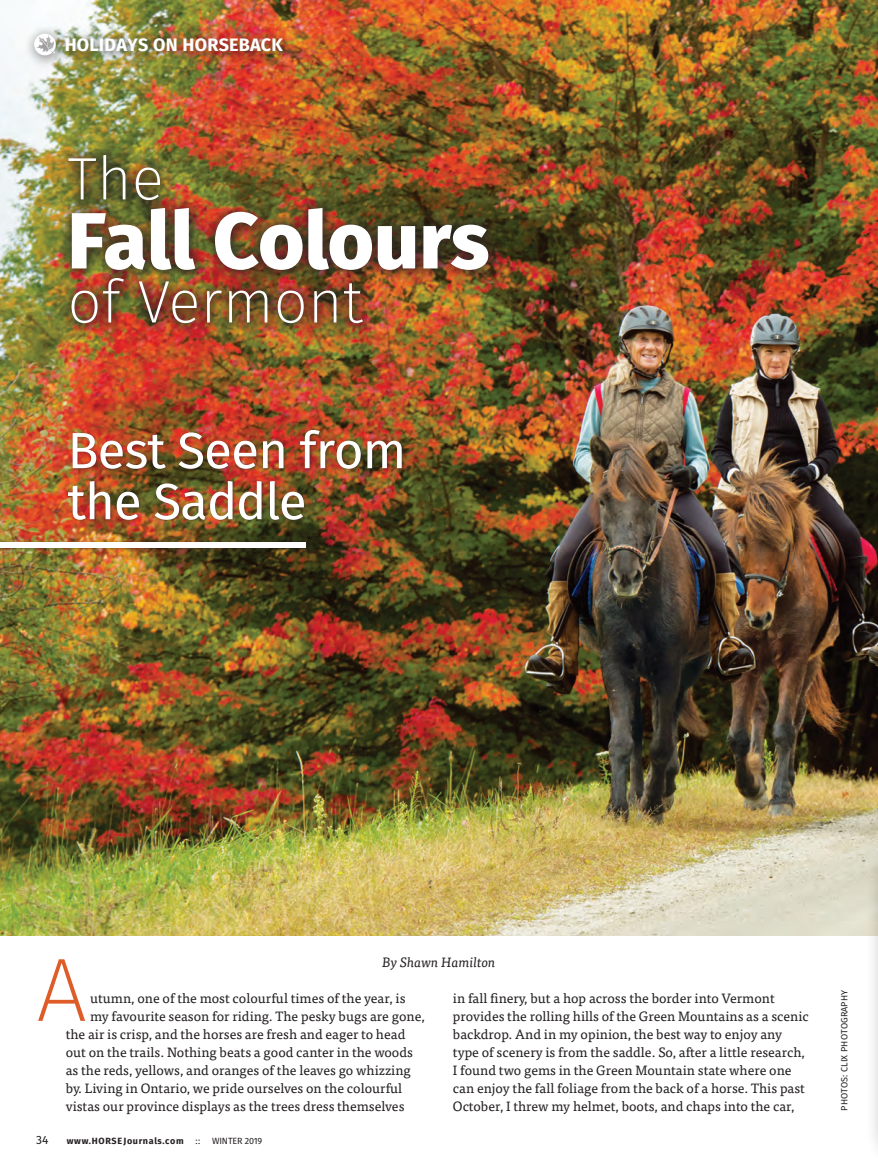
<style>
.page{position:relative;width:878px;height:1175px;background:#fff}
.page>*{position:absolute;margin:0;border:0;box-sizing:border-box;transform-origin:0 0}
.t1{font:200 90px "Fira Sans";color:#dd5c27}
.t2{font:800 79.5px "Fira Sans";color:#fff}
.t3{font:200 60px "Fira Sans";color:#fff}
.t4{font:51px/51px "Fira Sans";letter-spacing:-.02em;color:#fff}
.t5{font:700 18px "Fira Sans";letter-spacing:.01em;color:#fff}
.t6{font:13.5px/18px "Tisa Pro";color:#231f20}
.t7{font:italic 13.5px "Tisa Pro";color:#231f20}
.t8{font:12px "Fira Sans";color:#231f20}
.t9{font:9px "Fira Sans";letter-spacing:.01em;color:#231f20}
.t10{font:700 9px "Fira Sans";letter-spacing:.07em;color:#231f20}
.t11{font:9px "Fira Sans";letter-spacing:-.01em;color:#231f20}
</style>
<div class="page">
<img style="left:0;top:0;width:878px;height:936px">
<div style="left:25px;top:25px;width:270px;height:43px;background:#231f20;opacity:.85"></div>
<svg style="left:34px;top:34px;width:22px;height:21px"></svg>
<div style="left:56px;top:142px;width:447px;height:196px;background:#231f20;opacity:.75"></div>
<div style="left:66px;top:428px;width:339px;height:95px;background:#231f20;opacity:.5"></div>
<div style="left:0;top:540px;width:309px;height:11px;background:#231f20;opacity:.5"></div>
<div style="left:0;top:542px;width:305px;height:6px;background:#fff"></div>
<div style="left:865px;top:845px;width:13px;height:321px;background:#231f20;opacity:.5"></div>
<p class="t5" style="left:65px;top:32px;width:220px">HOLIDAYS ON HORSEBACK</p>
<p class="t3" style="left:68px;top:136px;width:98px">The</p>
<p class="t2" style="left:68px;top:185px;width:423px">Fall Colours</p>
<p class="t3" style="left:68px;top:259px;width:297px">of Vermont</p>
<p class="t4" style="left:67px;top:425px;width:340px">Best Seen from the Saddle</p>
<p class="t7" style="left:382px;top:952px;width:115px">By Shawn Hamilton</p>
<p class="t1" style="left:36px;top:926px;width:52px">A</p>
<p class="t6" style="left:90px;top:988px;width:317px">utumn, one of the most colourful times of the year, is</p>
<p class="t6" style="left:90px;top:1006px;width:336px">my favourite season for riding. The pesky bugs are gone,</p>
<p class="t6" style="left:66px;top:1024px;width:341px">the air is crisp, and the horses are fresh and eager to head</p>
<p class="t6" style="left:66px;top:1042px;width:349px">out on the trails. Nothing beats a good canter in the woods</p>
<p class="t6" style="left:66px;top:1060px;width:346px">as the reds, yellows, and oranges of the leaves go whizzing</p>
<p class="t6" style="left:66px;top:1078px;width:338px">by. Living in Ontario, we pride ourselves on the colourful</p>
<p class="t6" style="left:66px;top:1096px;width:340px">vistas our province displays as the trees dress themselves</p>
<p class="t6" style="left:453px;top:988px;width:357px">in fall finery, but a hop across the border into Vermont provides the rolling hills of the Green Mountains as a scenic backdrop. And in my opinion, the best way to enjoy any type of scenery is from the saddle. So, after a little research, I found two gems in the Green Mountain state where one can enjoy the fall foliage from the back of a horse. This past October, I threw my helmet, boots, and chaps into the car,</p>
<p class="t8" style="left:36px;top:1131px;width:14px">34</p>
<p class="t10" style="left:67px;top:1134px;width:118px">www.HORSEJournals.com</p>
<p class="t9" style="left:195px;top:1134px;width:6px">::</p>
<p class="t11" style="left:212px;top:1134px;width:52px">WINTER 2019</p>
<p class="t9" style="left:838px;top:1110px;width:122px;rotate:-90deg">PHOTOS: CLIX PHOTOGRAPHY</p>
</div>
